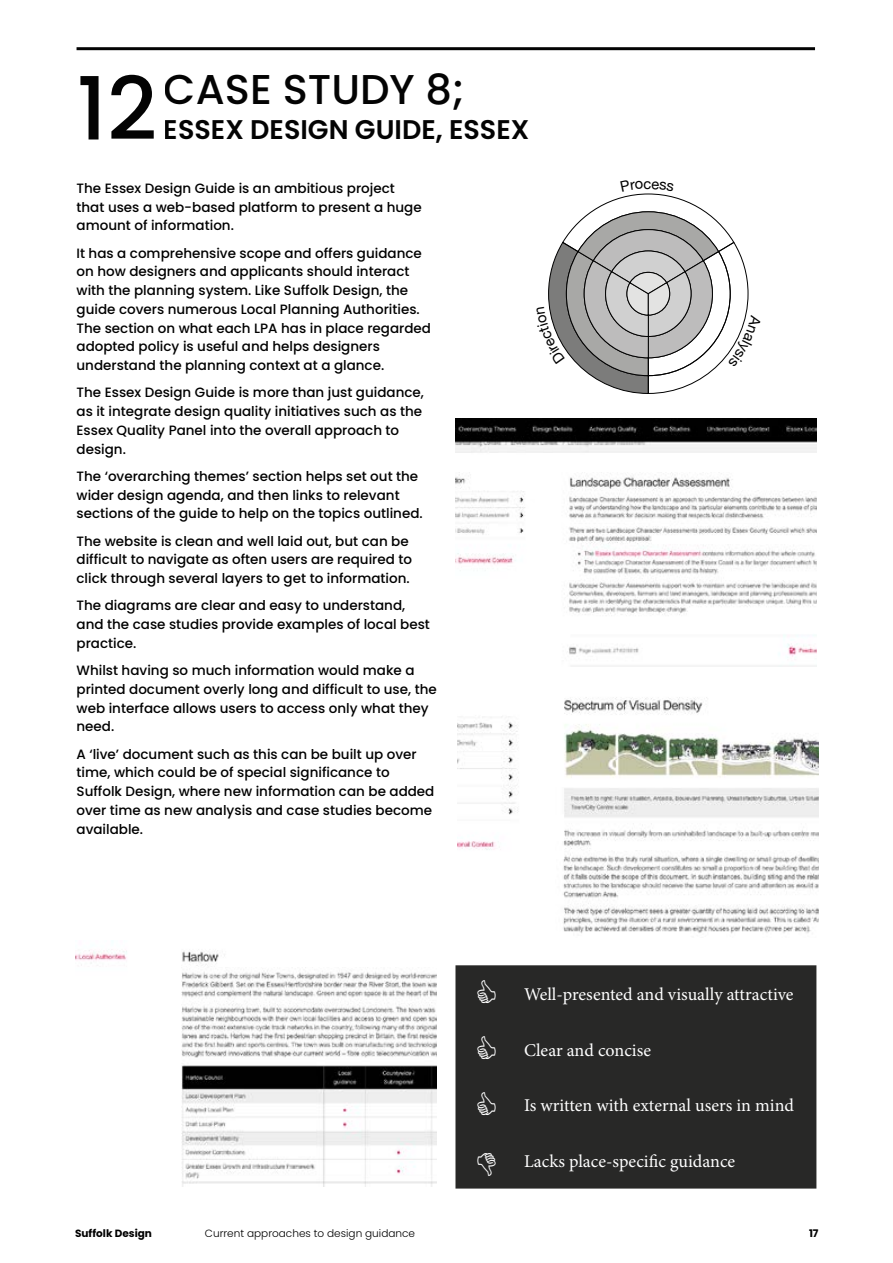
<style>
.page{position:relative;width:893px;height:1263px;background:#fff}
.page>*{position:absolute;margin:0;border:0;box-sizing:border-box;transform-origin:0 0}
.t1{font:500 41.7px "Poppins";color:#000}
.t2{font:600 27px "Poppins";color:#000}
.t3{font:18px "Minion Pro";color:#fff}
.t4{font:500 13.5px/18.8px "Poppins";color:#000}
.t5{font:300 10.5px "Poppins";color:#000}
.t6{font:700 10.5px "Poppins";color:#000}
.s1{font-size:87px}
</style>
<div class="page">
<hr style="left:77px;top:47px;width:738px;height:3px;background:#000">
<img style="left:455px;top:419px;width:361px;height:247px">
<img style="left:458px;top:697px;width:361px;height:237px">
<img style="left:75px;top:950px;width:361px;height:236px">
<div style="left:455px;top:965px;width:361px;height:223px;background:#282827"></div>
<svg style="left:478px;top:980px;width:18px;height:23px"></svg>
<svg style="left:478px;top:1036px;width:18px;height:23px"></svg>
<svg style="left:478px;top:1092px;width:18px;height:22px"></svg>
<svg style="left:478px;top:1152px;width:18px;height:23px"></svg>
<svg style="left:548px;top:193px;width:201px;height:201px"></svg>
<h1 class="t1" style="left:77px;top:66px;width:390px"><span class="s1">12</span> CASE STUDY 8;</h1>
<h2 class="t2" style="left:164px;top:114px;width:367px">ESSEX DESIGN GUIDE, ESSEX</h2>
<p class="t4" style="left:77px;top:179px;width:347px">The Essex Design Guide is an ambitious project that uses a web-based platform to present a huge amount of information.</p>
<p class="t4" style="left:77px;top:243px;width:356px">It has a comprehensive scope and offers guidance on how designers and applicants should interact with the planning system. Like Suffolk Design, the guide covers numerous Local Planning Authorities.<br>The section on what each LPA has in place regarded adopted policy is useful and helps designers understand the planning context at a glance.</p>
<p class="t4" style="left:77px;top:383px;width:349px">The Essex Design Guide is more than just guidance, as it integrate design quality initiatives such as the Essex Quality Panel into the overall approach to design.</p>
<p class="t4" style="left:77px;top:467px;width:348px">The ‘overarching themes’ section helps set out the wider design agenda, and then links to relevant sections of the guide to help on the topics outlined.</p>
<p class="t4" style="left:77px;top:532px;width:337px">The website is clean and well laid out, but can be difficult to navigate as often users are required to click through several layers to get to information.</p>
<p class="t4" style="left:77px;top:596px;width:355px">The diagrams are clear and easy to understand, and the case studies provide examples of local best practice.</p>
<p class="t4" style="left:77px;top:661px;width:362px">Whilst having so much information would make a printed document overly long and difficult to use, the web interface allows users to access only what they need.</p>
<p class="t4" style="left:77px;top:745px;width:359px">A ‘live’ document such as this can be built up over time, which could be of special significance to Suffolk Design, where new information can be added over time as new analysis and case studies become available.</p>
<h3 class="t3" style="left:524px;top:982px;width:271px">Well-presented and visually attractive</h3>
<h3 class="t3" style="left:524px;top:1038px;width:129px">Clear and concise</h3>
<h3 class="t3" style="left:524px;top:1093px;width:271px">Is written with external users in mind</h3>
<h3 class="t3" style="left:524px;top:1149px;width:213px">Lacks place-specific guidance</h3>
<p class="t6" style="left:75px;top:1227px;width:78px">Suffolk Design</p>
<p class="t5" style="left:205px;top:1227px;width:212px">Current approaches to design guidance</p>
<p class="t6" style="left:809px;top:1227px;width:11px">17</p>
</div>
